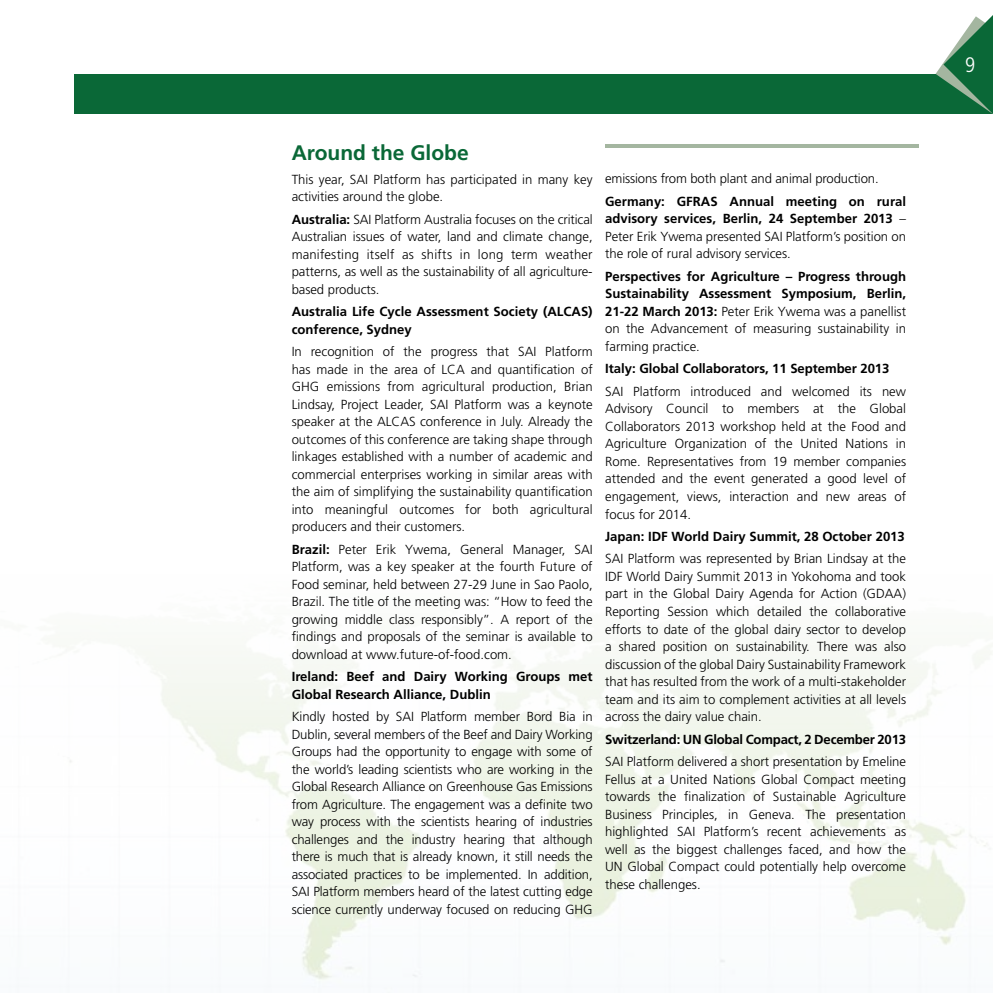
<style>
.page{position:relative;width:993px;height:993px;background:#fff}
.page>*{position:absolute;margin:0;border:0;box-sizing:border-box;transform-origin:0 0}
.t1{font:700 21px "Frutiger";color:#0a6837}
.t2{font:300 condensed 21px "Frutiger";color:#fff}
.t3{font:300 13.12px/17.5px "Frutiger";color:#000;text-align:justify}
.t4{font:700 13.12px/17.5px "Frutiger";color:#000}
.s1{font-weight:700}
.s2{font-weight:300}
</style>
<div class="page">
<img style="left:70px;top:645px;width:921px;height:335px">
<hr style="left:605px;top:144px;width:313px;height:3px;background:#a4b6a0">
<div style="left:74px;top:74px;width:918px;height:40px;background:#0a6837"></div>
<svg style="left:935px;top:16px;width:57px;height:98px"></svg>
<h1 class="t1" style="left:291px;top:140px;width:178px">Around the Globe</h1>
<p class="t3" style="left:291px;top:170px;width:302px">This year, SAI Platform has participated in many key activities around the globe.</p>
<p class="t3" style="left:291px;top:210px;width:302px"><span class="s1">Australia:</span> SAI Platform Australia focuses on the critical Australian issues of water, land and climate change, manifesting itself as shifts in long term weather patterns, as well as the sustainability of all agriculture&shy;based products.</p>
<p class="t4" style="left:291px;top:303px;width:302px">Australia Life Cycle Assessment Society (ALCAS) conference, Sydney</p>
<p class="t3" style="left:291px;top:343px;width:302px">In recognition of the progress that SAI Platform has made in the area of LCA and quantification of GHG emissions from agricultural production, Brian Lindsay, Project Leader, SAI Platform was a keynote speaker at the ALCAS conference in July. Already the outcomes of this conference are taking shape through linkages established with a number of academic and commercial enterprises working in similar areas with the aim of simplifying the sustainability quantification into meaningful outcomes for both agricultural producers and their customers.</p>
<p class="t3" style="left:291px;top:540px;width:302px"><span class="s1">Brazil:</span> Peter Erik Ywema, General Manager, SAI Platform, was a key speaker at the fourth Future of Food seminar, held between 27-29 June in Sao Paolo, Brazil. The title of the meeting was: “How to feed the growing middle class responsibly”. A report of the findings and proposals of the seminar is available to download at www.future-of-food.com.</p>
<p class="t4" style="left:291px;top:667px;width:302px">Ireland: Beef and Dairy Working Groups met<br>Global Research Alliance, Dublin</p>
<p class="t3" style="left:291px;top:708px;width:302px">Kindly hosted by SAI Platform member Bord Bia in Dublin, several members of the Beef and Dairy Working Groups had the opportunity to engage with some of the world’s leading scientists who are working in the Global Research Alliance on Greenhouse Gas Emissions from Agriculture. The engagement was a definite two way process with the scientists hearing of industries challenges and the industry hearing that although there is much that is already known, it still needs the associated practices to be implemented. In addition, SAI Platform members heard of the latest cutting edge science currently underway focused on reducing GHG</p>
<p class="t3" style="left:605px;top:170px;width:275px">emissions from both plant and animal production.</p>
<p class="t3" style="left:605px;top:193px;width:302px"><span class="s1">Germany: GFRAS Annual meeting on rural advisory services, Berlin, 24 September 2013</span> – Peter Erik Ywema presented SAI Platform’s position on the role of rural advisory services.</p>
<p class="t4" style="left:605px;top:267px;width:302px;text-align:justify">Perspectives for Agriculture – Progress through Sustainability Assessment Symposium, Berlin, 21-22 March 2013: <span class="s2">Peter Erik Ywema was a panellist on the Advancement of measuring sustainability in farming practice.</span></p>
<p class="t4" style="left:605px;top:360px;width:286px">Italy: Global Collaborators, 11 September 2013</p>
<p class="t3" style="left:605px;top:383px;width:302px">SAI Platform introduced and welcomed its new Advisory Council to members at the Global Collaborators 2013 workshop held at the Food and Agriculture Organization of the United Nations in Rome. Representatives from 19 member companies attended and the event generated a good level of engagement, views, interaction and new areas of focus for 2014.</p>
<p class="t4" style="left:605px;top:527px;width:301px">Japan: IDF World Dairy Summit, 28 October 2013</p>
<p class="t3" style="left:605px;top:550px;width:302px">SAI Platform was represented by Brian Lindsay at the IDF World Dairy Summit 2013 in Yokohoma and took part in the Global Dairy Agenda for Action (GDAA)<br>Reporting Session which detailed the collaborative efforts to date of the global dairy sector to develop a shared position on sustainability. There was also discussion of the global Dairy Sustainability Framework that has resulted from the work of a multi-stakeholder team and its aim to complement activities at all levels across the dairy value chain.</p>
<p class="t4" style="left:605px;top:730px;width:302px">Switzerland: UN Global Compact, 2 December 2013</p>
<p class="t3" style="left:605px;top:752px;width:302px">SAI Platform delivered a short presentation by Emeline Fellus at a United Nations Global Compact meeting towards the finalization of Sustainable Agriculture Business Principles, in Geneva. The presentation highlighted SAI Platform’s recent achievements as well as the biggest challenges faced, and how the UN Global Compact could potentially help overcome these challenges.</p>
<h1 class="t2" style="left:964px;top:53px;width:12px">9</h1>
</div>
